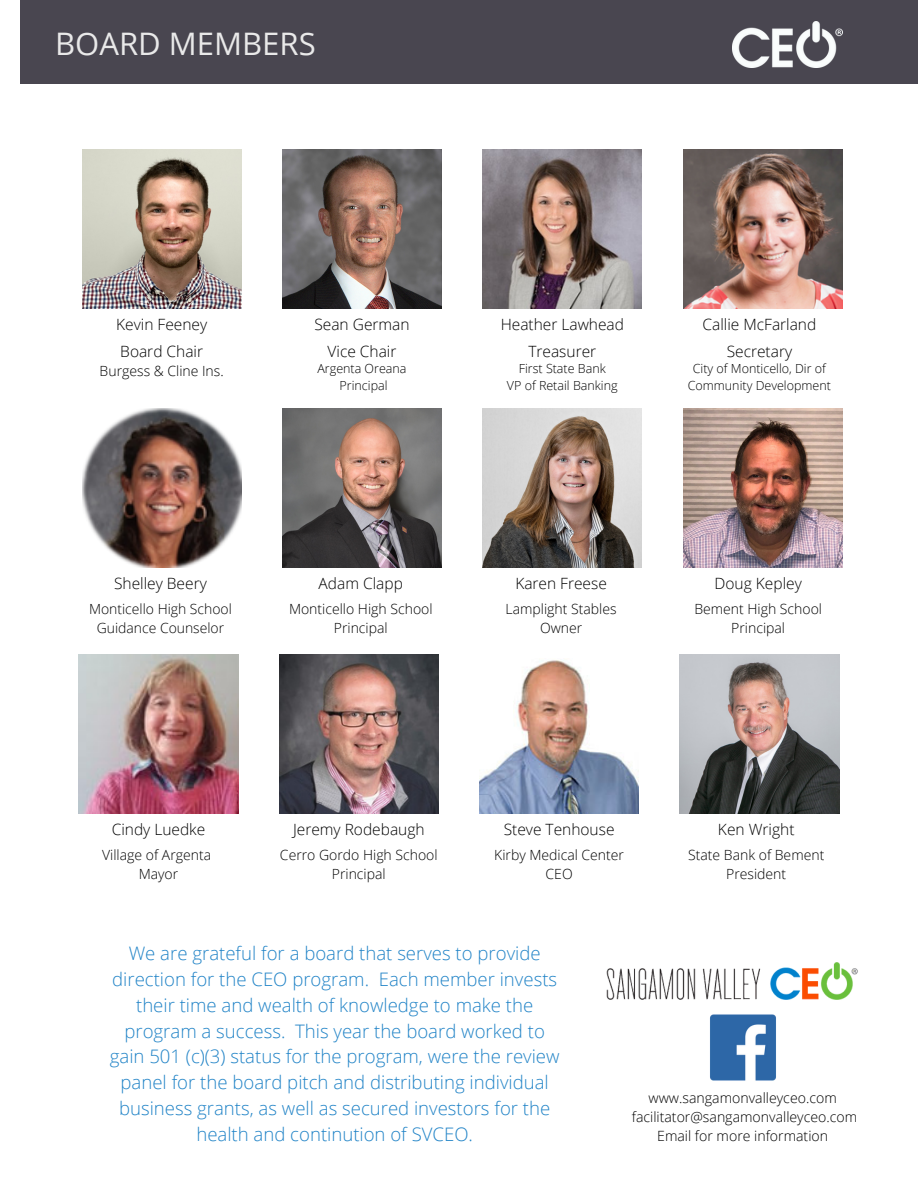
<style>
.page{position:relative;width:918px;height:1188px;background:#fff}
.page>*{position:absolute;margin:0;border:0;box-sizing:border-box;transform-origin:0 0}
.t1{font:31.05px "Open Sans";color:#e9e9e9}
.t2{font:300 18.6px/25.8px "Open Sans";color:#2284c7;text-align:center}
.t3{font:300 15.45px "Open Sans";color:#000}
.t4{font:300 14.1px "Open Sans";color:#000}
.t5{font:300 13.95px/19.2px "Open Sans";color:#000;text-align:center}
.t6{font:300 12.45px/16.6px "Open Sans";color:#000;text-align:center}
</style>
<div class="page">
<div style="left:20px;top:0;width:898px;height:84px;background:#494650"></div>
<img style="left:733px;top:21px;width:109px;height:46px">
<img style="left:82px;top:149px;width:159px;height:159px">
<img style="left:282px;top:149px;width:160px;height:159px">
<img style="left:483px;top:149px;width:159px;height:159px">
<img style="left:683px;top:149px;width:159px;height:159px">
<img style="left:82px;top:408px;width:159px;height:159px">
<img style="left:282px;top:408px;width:160px;height:159px">
<img style="left:483px;top:408px;width:159px;height:159px">
<img style="left:683px;top:408px;width:159px;height:159px">
<img style="left:79px;top:654px;width:159px;height:159px">
<img style="left:279px;top:654px;width:159px;height:159px">
<img style="left:480px;top:660px;width:159px;height:153px">
<img style="left:680px;top:654px;width:159px;height:159px">
<img style="left:710px;top:1014px;width:66px;height:67px">
<img style="left:606px;top:962px;width:252px;height:38px">
<p class="t1" style="left:55px;top:22px;width:262px">BOARD MEMBERS</p>
<p class="t3" style="left:116px;top:314px;width:92px">Kevin Feeney</p>
<p class="t3" style="left:120px;top:340px;width:84px">Board Chair</p>
<p class="t5" style="left:100px;top:361px;width:126px">Burgess &amp; Cline Ins.</p>
<p class="t3" style="left:314px;top:314px;width:97px">Sean German</p>
<p class="t3" style="left:328px;top:340px;width:70px">Vice Chair</p>
<p class="t6" style="left:317px;top:360px;width:91px">Argenta Oreana</p>
<p class="t6" style="left:340px;top:377px;width:50px">Principal</p>
<p class="t3" style="left:501px;top:314px;width:125px">Heather Lawhead</p>
<p class="t3" style="left:528px;top:340px;width:69px">Treasurer</p>
<p class="t6" style="left:519px;top:360px;width:89px">First State Bank</p>
<p class="t6" style="left:507px;top:377px;width:112px">VP of Retail Banking</p>
<p class="t3" style="left:703px;top:314px;width:115px">Callie McFarland</p>
<p class="t3" style="left:727px;top:340px;width:67px">Secretary</p>
<p class="t6" style="left:688px;top:360px;width:145px">City of Monticello, Dir of<br>Community Development</p>
<p class="t3" style="left:114px;top:573px;width:94px">Shelley Beery</p>
<p class="t5" style="left:89px;top:599px;width:144px">Monticello High School</p>
<p class="t5" style="left:97px;top:618px;width:129px">Guidance Counselor</p>
<p class="t3" style="left:319px;top:573px;width:86px">Adam Clapp</p>
<p class="t5" style="left:289px;top:599px;width:145px">Monticello High School<br>Principal</p>
<p class="t3" style="left:515px;top:573px;width:93px">Karen Freese</p>
<p class="t5" style="left:506px;top:599px;width:113px">Lamplight Stables</p>
<p class="t5" style="left:540px;top:618px;width:44px">Owner</p>
<p class="t3" style="left:715px;top:573px;width:89px">Doug Kepley</p>
<p class="t5" style="left:694px;top:599px;width:129px">Bement High School<br>Principal</p>
<p class="t3" style="left:112px;top:819px;width:95px">Cindy Luedke</p>
<p class="t5" style="left:102px;top:845px;width:110px">Village of Argenta</p>
<p class="t5" style="left:139px;top:864px;width:41px">Mayor</p>
<p class="t3" style="left:293px;top:819px;width:133px">Jeremy Rodebaugh</p>
<p class="t5" style="left:280px;top:845px;width:159px">Cerro Gordo High School<br>Principal</p>
<p class="t3" style="left:504px;top:819px;width:112px">Steve Tenhouse</p>
<p class="t5" style="left:494px;top:845px;width:131px">Kirby Medical Center<br>CEO</p>
<p class="t3" style="left:718px;top:819px;width:78px">Ken Wright</p>
<p class="t5" style="left:688px;top:845px;width:138px">State Bank of Bement<br>President</p>
<p class="t2" style="left:110px;top:940px;width:451px">We are grateful for a board that serves to provide direction for the CEO program. Each member invests their time and wealth of knowledge to make the program a success. This year the board worked to gain 501 (c)(3) status for the program, were the review panel for the board pitch and distributing individual business grants, as well as secured investors for the health and continution of SVCEO.</p>
<p class="t4" style="left:649px;top:1088px;width:190px">www.sangamonvalleyceo.com</p>
<p class="t4" style="left:632px;top:1107px;width:227px">facilitator@sangamonvalleyceo.com</p>
<p class="t4" style="left:657px;top:1126px;width:172px">Email for more information</p>
</div>
